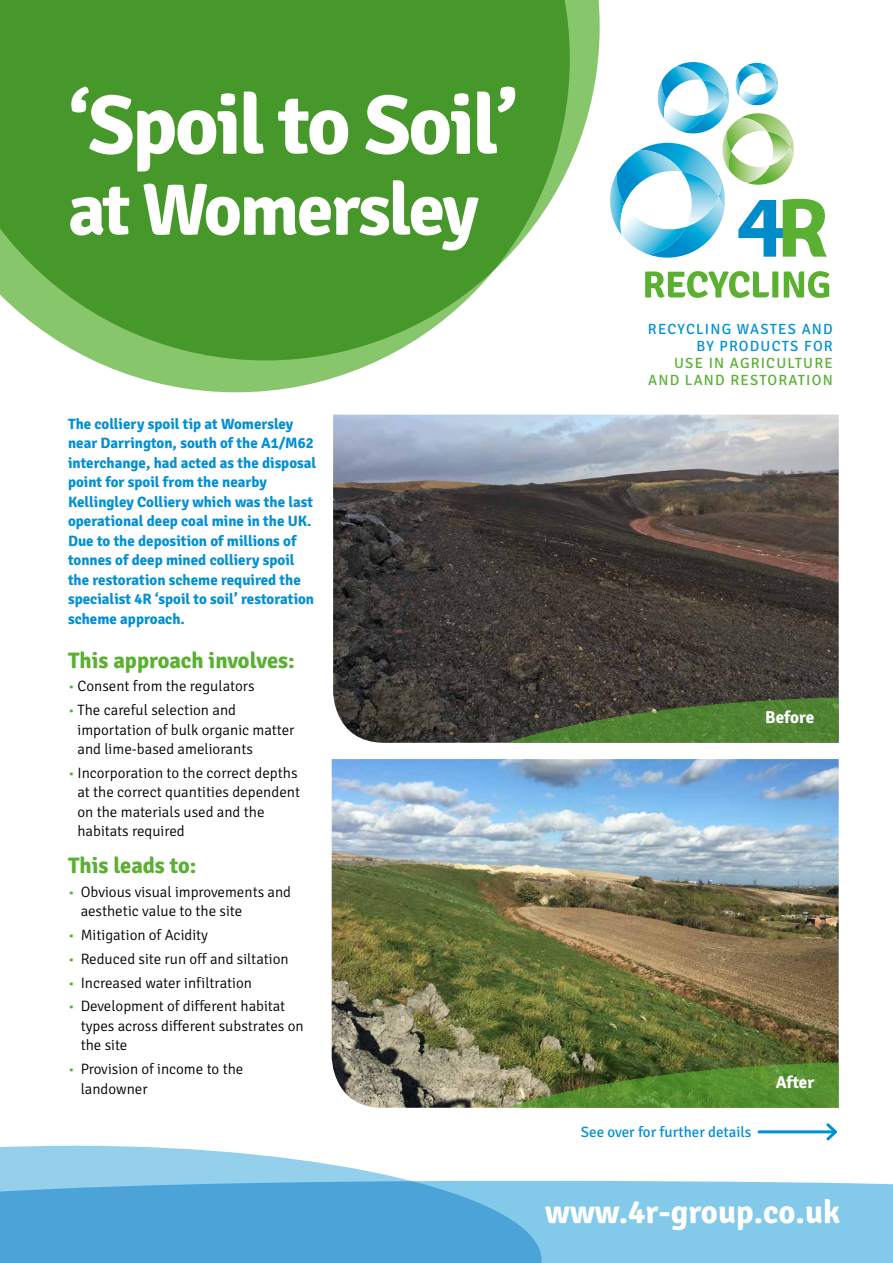
<style>
.page{position:relative;width:893px;height:1263px;background:#fff}
.page>*{position:absolute;margin:0;border:0;box-sizing:border-box;transform-origin:0 0}
.t1{font:700 84px "Signika";letter-spacing:-.03em;color:#fff}
.t2{font:700 73.5px "Signika";letter-spacing:-.03em;color:#fff}
.t3{font:700 32.85px "Signika";color:#fff}
.t4{font:700 22.5px "Signika";color:#5ab031}
.t5{font:700 17.1px "Signika";color:#fff}
.t6{font:300 15px/19.5px "Signika";color:#000}
.t7{font:700 15px/19.5px "Signika";color:#0090d4}
.t8{font:15px "Signika";color:#0090d4}
.t9{font:14.85px/17px "Signika";letter-spacing:.08em;color:#5ab031;text-align:right}
.t10{font:14.85px/17px "Signika";letter-spacing:.08em;color:#0090d4;text-align:right}
.s1{color:#5ab031}
</style>
<div class="page">
<svg style="left:93px;top:360px;width:286px;height:32px;fill:#88c66b"></svg>
<svg style="left:0;top:0;width:600px;height:360px;background:#5fa646"></svg>
<svg style="left:645px;top:271px;width:133px;height:27px"></svg>
<svg style="left:784px;top:271px;width:45px;height:27px"></svg>
<svg style="left:610px;top:62px;width:217px;height:196px"></svg>
<svg style="left:0;top:1146px;width:403px;height:33px;fill:#94d0ec"></svg>
<svg style="left:0;top:1179px;width:893px;height:84px;background:#68b6e0"></svg>
<hr style="left:759px;top:1130px;width:76px;height:3px;background:#0090d4">
<svg style="left:824px;top:1123px;width:13px;height:18px"></svg>
<img style="left:332px;top:759px;width:507px;height:349px">
<img style="left:333px;top:415px;width:506px;height:328px">
<img style="left:412px;top:1062px;width:427px;height:46px">
<svg style="left:412px;top:697px;width:427px;height:46px;background:#475f33"></svg>
<h1 class="t1" style="left:68px;top:74px;width:452px">‘Spoil to Soil’</h1>
<h2 class="t2" style="left:68px;top:165px;width:412px">at Womersley</h2>
<p class="t7" style="left:68px;top:414px;width:250px">The colliery spoil tip at Womersley near Darrington, south of the A1/M62 interchange, had acted as the disposal point for spoil from the nearby Kellingley Colliery which was the last operational deep coal mine in the UK.<br>Due to the deposition of millions of tonnes of deep mined colliery spoil the restoration scheme required the specialist 4R ‘spoil to soil’ restoration scheme approach.</p>
<h3 class="t4" style="left:68px;top:646px;width:228px">This approach involves:</h3>
<p class="t6" style="left:68px;top:677px;width:188px"><span class="s1">•</span> Consent from the regulators</p>
<p class="t6" style="left:77px;top:700px;width:219px;text-indent:-9px"><span class="s1">•</span> The careful selection and importation of bulk organic matter and lime-based ameliorants</p>
<p class="t6" style="left:77px;top:763px;width:224px;text-indent:-9px"><span class="s1">•</span> Incorporation to the correct depths at the correct quantities dependent on the materials used and the habitats required</p>
<h3 class="t4" style="left:68px;top:852px;width:130px">This leads to:</h3>
<p class="t6" style="left:81px;top:882px;width:212px;text-indent:-13px"><span class="s1">•</span> Obvious visual improvements and aesthetic value to the site</p>
<p class="t6" style="left:68px;top:925px;width:141px"><span class="s1">•</span> Mitigation of Acidity</p>
<p class="t6" style="left:68px;top:949px;width:222px"><span class="s1">•</span> Reduced site run off and siltation</p>
<p class="t6" style="left:68px;top:973px;width:186px"><span class="s1">•</span> Increased water infiltration</p>
<p class="t6" style="left:81px;top:997px;width:225px;text-indent:-13px"><span class="s1">•</span> Development of different habitat types across different substrates on the site</p>
<p class="t6" style="left:81px;top:1059px;width:164px;text-indent:-13px"><span class="s1">•</span> Provision of income to the landowner</p>
<p class="t10" style="left:648px;top:321px;width:186px">RECYCLING WASTES AND<br>BY PRODUCTS FOR</p>
<p class="t9" style="left:648px;top:355px;width:186px">USE IN AGRICULTURE<br>AND LAND RESTORATION</p>
<p class="t5" style="left:765px;top:707px;width:51px">Before</p>
<p class="t8" style="left:581px;top:1124px;width:172px">See over for further details</p>
<p class="t5" style="left:776px;top:1072px;width:40px">After</p>
<h3 class="t3" style="left:545px;top:1192px;width:296px">www.4r-group.co.uk</h3>
</div>
